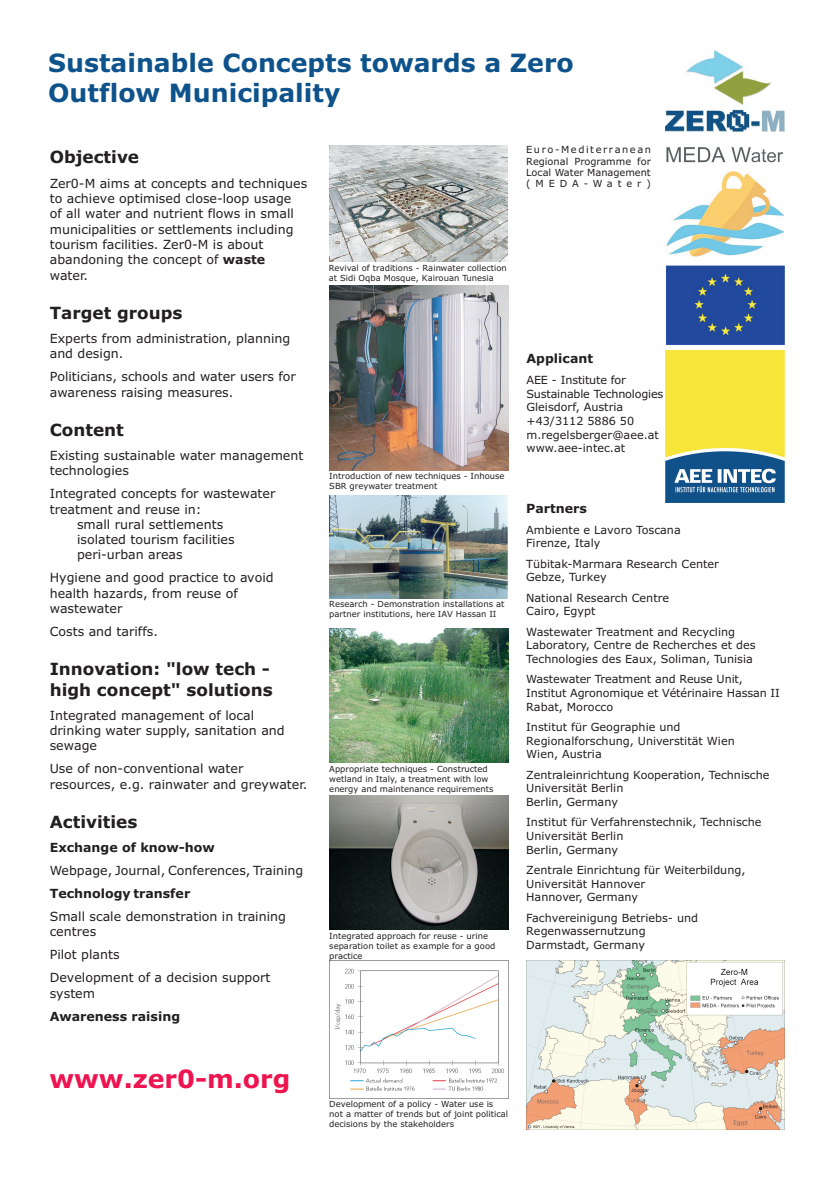
<style>
.page{position:relative;width:835px;height:1180px;background:#fff}
.page>*{position:absolute;margin:0;border:0;box-sizing:border-box;transform-origin:0 0}
.t1{font:700 25.2px/30.6px "Verdana";color:#0d528b}
.t2{font:700 25.2px "Verdana";color:#ed1450}
.t3{font:700 16.8px/20.4px "Verdana";color:#231f20}
.t4{font:12.6px/15.3px "Verdana";color:#231f20}
.t5{font:700 12.6px "Verdana";color:#231f20}
.t6{font:11.2px/13.6px "Verdana";color:#231f20}
.t7{font:9.8px/11.2px "Verdana";color:#231f20;text-align:justify}
.t8{font:8.4px/10.2px "Verdana";color:#231f20}
.s1{font-weight:700}
</style>
<div class="page">
<img style="left:665px;top:51px;width:119px;height:81px">
<img style="left:329px;top:960px;width:179px;height:138px">
<img style="left:329px;top:496px;width:179px;height:102px">
<img style="left:329px;top:628px;width:179px;height:134px">
<img style="left:329px;top:796px;width:179px;height:134px">
<img style="left:665px;top:350px;width:119px;height:152px">
<img style="left:329px;top:145px;width:179px;height:117px">
<img style="left:666px;top:147px;width:118px;height:198px">
<img style="left:329px;top:286px;width:179px;height:184px">
<img style="left:526px;top:960px;width:258px;height:169px">
<h1 class="t1" style="left:48px;top:49px;width:527px">Sustainable Concepts towards a Zero<br>Outflow Municipality</h1>
<p class="t7" style="left:526px;top:145px;width:126px">Euro-Mediterranean Regional Programme for Local Water Management (MEDA-Water)</p>
<h2 class="t3" style="left:50px;top:148px;width:91px">Objective</h2>
<p class="t4" style="left:50px;top:176px;width:259px">Zer0-M aims at concepts and techniques to achieve optimised close-loop usage<br>of all water and nutrient flows in small municipalities or settlements including tourism facilities. Zer0-M is about abandoning the concept of <span class="s1">waste<br></span>water.</p>
<h2 class="t3" style="left:50px;top:304px;width:134px">Target groups</h2>
<p class="t4" style="left:50px;top:332px;width:242px">Experts from administration, planning and design.</p>
<p class="t4" style="left:50px;top:370px;width:248px">Politicians, schools and water users for awareness raising measures.</p>
<h2 class="t3" style="left:50px;top:421px;width:76px">Content</h2>
<p class="t4" style="left:50px;top:449px;width:255px">Existing sustainable water management technologies</p>
<p class="t4" style="left:50px;top:487px;width:227px">Integrated concepts for wastewater</p>
<p class="t4" style="left:50px;top:502px;width:153px">treatment and reuse in:</p>
<p class="t4" style="left:77px;top:518px;width:148px">small rural settlements</p>
<p class="t4" style="left:77px;top:533px;width:159px">isolated tourism facilities</p>
<p class="t4" style="left:77px;top:548px;width:107px">peri-urban areas</p>
<p class="t4" style="left:50px;top:571px;width:225px">Hygiene and good practice to avoid health hazards, from reuse of wastewater</p>
<p class="t4" style="left:50px;top:625px;width:110px">Costs and tariffs.</p>
<h2 class="t3" style="left:50px;top:660px;width:224px">Innovation: "low tech - high concept" solutions</h2>
<p class="t4" style="left:50px;top:709px;width:236px">Integrated management of local drinking water supply, sanitation and sewage</p>
<p class="t4" style="left:50px;top:762px;width:259px">Use of non-conventional water resources, e.g. rainwater and greywater.</p>
<h2 class="t3" style="left:50px;top:813px;width:89px">Activities</h2>
<p class="t5" style="left:50px;top:842px;width:167px">Exchange of know-how</p>
<p class="t4" style="left:50px;top:864px;width:255px">Webpage, Journal, Conferences, Training</p>
<p class="t5" style="left:50px;top:888px;width:142px">Technology transfer</p>
<p class="t4" style="left:50px;top:910px;width:238px">Small scale demonstration in training centres</p>
<p class="t4" style="left:50px;top:944px;width:222px;line-height:23px">Pilot plants<br>Development of a decision support</p>
<p class="t4" style="left:50px;top:986px;width:47px">system</p>
<p class="t5" style="left:50px;top:1011px;width:132px">Awareness raising</p>
<p class="t8" style="left:329px;top:263px;width:180px">Revival of traditions - Rainwater collection at Sidi Oqba Mosque, Kairouan Tunesia</p>
<p class="t5" style="left:526px;top:354px;width:68px">Applicant</p>
<p class="t6" style="left:526px;top:374px;width:138px">AEE - Institute for<br>Sustainable Technologies<br>Gleisdorf, Austria +43/3112 5886 50 m.regelsberger@aee.at www.aee-intec.at</p>
<p class="t8" style="left:329px;top:471px;width:177px">Introduction of new techniques - Inhouse<br>SBR greywater treatment</p>
<p class="t5" style="left:526px;top:503px;width:62px">Partners</p>
<p class="t6" style="left:526px;top:524px;width:156px">Ambiente e Lavoro Toscana<br>Firenze, Italy</p>
<p class="t6" style="left:526px;top:558px;width:194px">Tübitak-Marmara Research Center<br>Gebze, Turkey</p>
<p class="t6" style="left:526px;top:592px;width:144px">National Research Centre<br>Cairo, Egypt</p>
<p class="t6" style="left:526px;top:626px;width:231px">Wastewater Treatment and Recycling<br>Laboratory, Centre de Recherches et des<br>Technologies des Eaux, Soliman, Tunisia</p>
<p class="t6" style="left:526px;top:673px;width:255px">Wastewater Treatment and Reuse Unit,<br>Institut Agronomique et Vétérinaire Hassan II<br>Rabat, Morocco</p>
<p class="t6" style="left:526px;top:721px;width:210px">Institut für Geographie und<br>Regionalforschung, Universtität Wien<br>Wien, Austria</p>
<p class="t6" style="left:526px;top:769px;width:245px">Zentraleinrichtung Kooperation, Technische<br>Universität Berlin<br>Berlin, Germany</p>
<p class="t6" style="left:526px;top:816px;width:237px">Institut für Verfahrenstechnik, Technische<br>Universität Berlin<br>Berlin, Germany</p>
<p class="t6" style="left:526px;top:864px;width:221px">Zentrale Einrichtung für Weiterbildung,<br>Universität Hannover<br>Hannover, Germany</p>
<p class="t6" style="left:526px;top:912px;width:173px">Fachvereinigung Betriebs- und<br>Regenwassernutzung<br>Darmstadt, Germany</p>
<p class="t8" style="left:329px;top:599px;width:176px">Research - Demonstration installations at partner institutions, here IAV Hassan II</p>
<p class="t8" style="left:329px;top:764px;width:165px">Appropriate techniques - Constructed wetland in Italy, a treatment with low energy and maintenance requirements</p>
<p class="t8" style="left:329px;top:931px;width:167px">Integrated approach for reuse - urine separation toilet as example for a good practice</p>
<h1 class="t2" style="left:50px;top:1068px;width:242px">www.zer0-m.org</h1>
<p class="t8" style="left:329px;top:1099px;width:180px">Development of a policy - Water use is not a matter of trends but of joint political decisions by the stakeholders</p>
</div>
